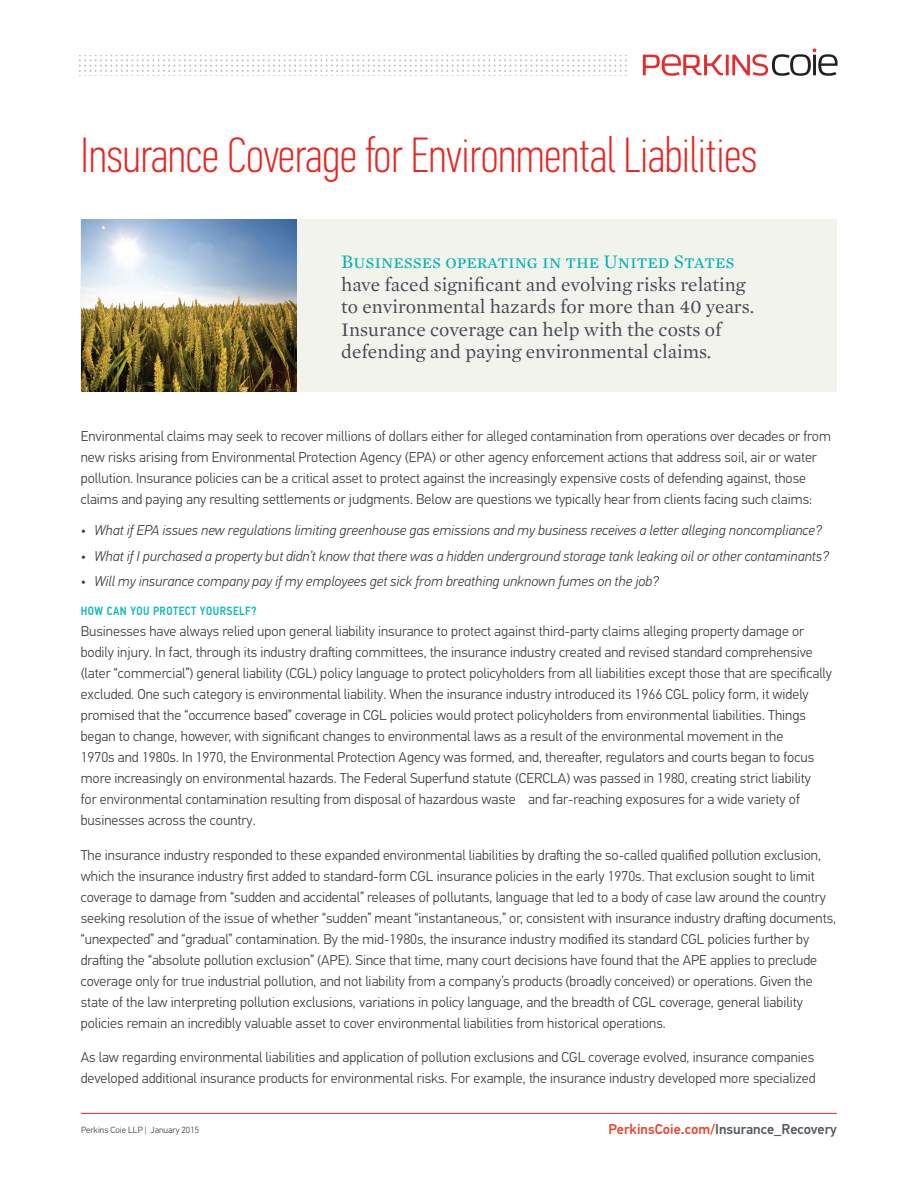
<style>
.page{position:relative;width:918px;height:1188px;background:#fff}
.page>*{position:absolute;margin:0;border:0;box-sizing:border-box;transform-origin:0 0}
.Industry_Practice_Re{font:100 49.5px "PF Din Text Comp Pro";color:#e72621}
.Hero_Paragraph{font:19.5px/22.5px "Mercury Text G1";color:#464b54}
.Body_Text{font:300 14.25px/21px "PF Din Text Pro";color:#3e3e3f}
.t1{font:italic 300 14.25px "PF Din Text Pro";color:#3e3e3f}
.t2{font:500 14.25px "PF Din Text Pro";color:#545962}
.Sub_head_2-_teal{font:500 12px "PF Din Text Cond Pro";letter-spacing:.04em;color:#10bab4}
.t3{font:300 9px "PF Din Text Pro";color:#3e3e3f}
.s1{color:#00b5ae}
.s2{color:#e9452d}
</style>
<div class="page">
<hr style="left:81px;top:1113px;width:756px;height:1px;background:#e72621">
<svg style="left:643px;top:48px;width:195px;height:28px"></svg>
<svg style="left:79px;top:59px;width:548px;height:13px"></svg>
<div style="left:81px;top:219px;width:756px;height:173px;background:#f3f3ed"></div>
<img style="left:81px;top:220px;width:216px;height:172px">
<p class="Industry_Practice_Re" style="left:81px;top:127px;width:678px">Insurance Coverage for Environmental Liabilities</p>
<p class="Hero_Paragraph" style="left:341px;top:249px;width:415px"><span class="s1">Businesses operating in the United States </span>have faced significant and evolving risks relating to environmental hazards for more than 40 years.<br>Insurance coverage can help with the costs of defending and paying environmental claims.</p>
<p class="Body_Text" style="left:81px;top:426px;width:752px">Environmental claims may seek to recover millions of dollars either for alleged contamination from operations over decades or from new risks arising from Environmental Protection Agency (EPA) or other agency enforcement actions that address soil, air or water pollution. Insurance policies can be a critical asset to protect against the increasingly expensive costs of defending against, those claims and paying any resulting settlements or judgments. Below are questions we typically hear from clients facing such claims:</p>
<p class="t1" style="left:81px;top:522px;width:743px">• What if EPA issues new regulations limiting greenhouse gas emissions and my business receives a letter alleging noncompliance?</p>
<p class="t1" style="left:81px;top:548px;width:749px">• What if I purchased a property but didn’t know that there was a hidden underground storage tank leaking oil or other contaminants?</p>
<p class="t1" style="left:81px;top:573px;width:580px">• Will my insurance company pay if my employees get sick from breathing unknown fumes on the job?</p>
<p class="Sub_head_2-_teal" style="left:81px;top:604px;width:177px">HOW CAN YOU PROTECT YOURSELF?</p>
<p class="Body_Text" style="left:81px;top:621px;width:753px">Businesses have always relied upon general liability insurance to protect against third-party claims alleging property damage or bodily injury. In fact, through its industry drafting committees, the insurance industry created and revised standard comprehensive (later “commercial”) general liability (CGL) policy language to protect policyholders from all liabilities except those that are specifically excluded. One such category is environmental liability. When the insurance industry introduced its 1966 CGL policy form, it widely promised that the “occurrence based” coverage in CGL policies would protect policyholders from environmental liabilities. Things began to change, however, with significant changes to environmental laws as a result of the environmental movement in the<br>1970s and 1980s. In 1970, the Environmental Protection Agency was formed, and, thereafter, regulators and courts began to focus more increasingly on environmental hazards. The Federal Superfund statute (CERCLA) was passed in 1980, creating strict liability<br>for environmental contamination resulting from disposal of hazardous waste ─ and far-reaching exposures for a wide variety of businesses across the country.</p>
<p class="Body_Text" style="left:81px;top:844px;width:757px">The insurance industry responded to these expanded environmental liabilities by drafting the so-called qualified pollution exclusion, which the insurance industry first added to standard-form CGL insurance policies in the early 1970s. That exclusion sought to limit coverage to damage from “sudden and accidental” releases of pollutants, language that led to a body of case law around the country seeking resolution of the issue of whether “sudden” meant “instantaneous,” or, consistent with insurance industry drafting documents, “unexpected” and “gradual” contamination. By the mid-1980s, the insurance industry modified its standard CGL policies further by drafting the “absolute pollution exclusion” (APE). Since that time, many court decisions have found that the APE applies to preclude coverage only for true industrial pollution, and not liability from a company’s products (broadly conceived) or operations. Given the state of the law interpreting pollution exclusions, variations in policy language, and the breadth of CGL coverage, general liability policies remain an incredibly valuable asset to cover environmental liabilities from historical operations.</p>
<p class="Body_Text" style="left:81px;top:1047px;width:736px">As law regarding environmental liabilities and application of pollution exclusions and CGL coverage evolved, insurance companies developed additional insurance products for environmental risks. For example, the insurance industry developed more specialized</p>
<p class="t3" style="left:81px;top:1125px;width:120px">Perkins Coie LLP | January 2015</p>
<p class="t2" style="left:608px;top:1121px;width:230px"><span class="s2">PerkinsCoie.com/</span>Insurance_Recovery</p>
</div>
